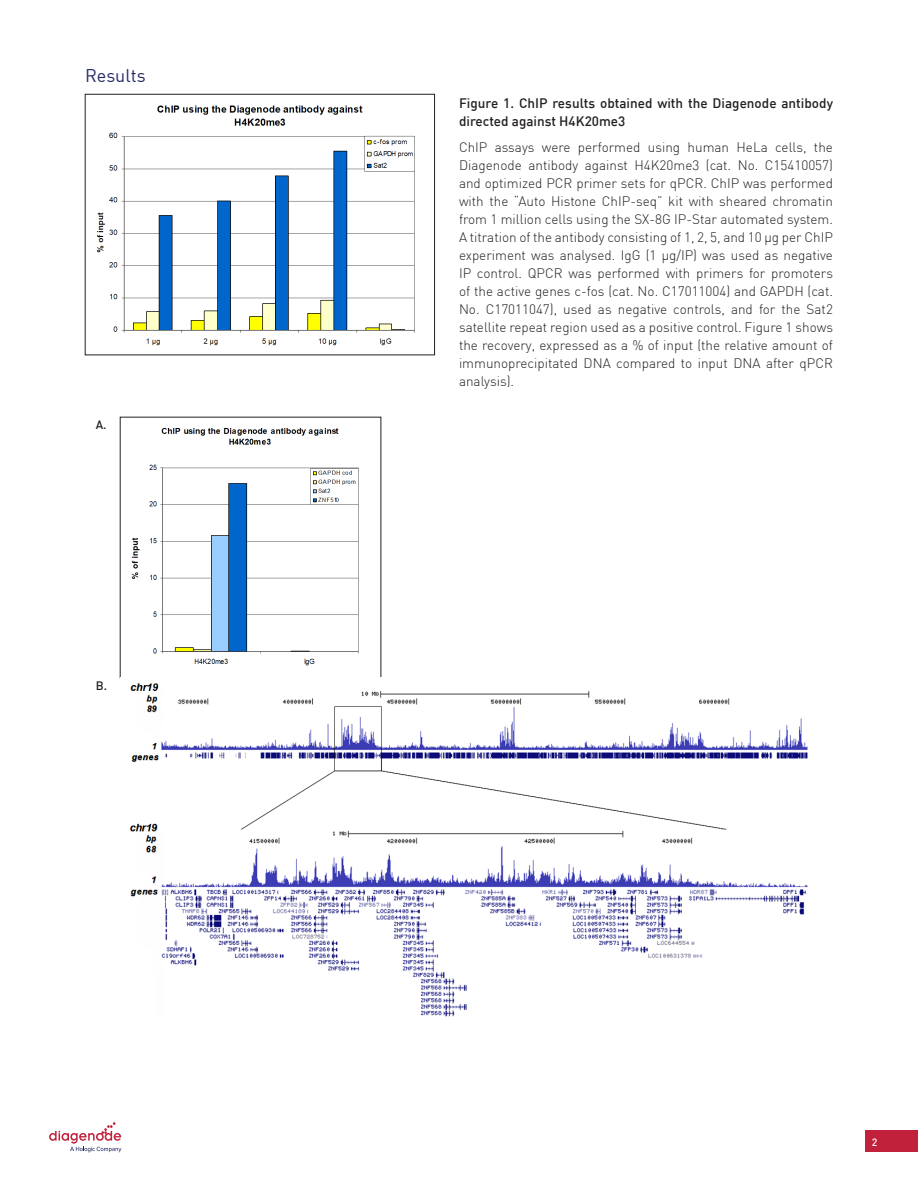
<style>
.page{position:relative;width:918px;height:1188px;background:#fff}
.page>*{position:absolute;margin:0;border:0;box-sizing:border-box;transform-origin:0 0}
.TITLE_2{font:18px "DIN";color:#252a66}
.BODY_justifié{font:300 13.5px/18px "DIN";color:#231f20;text-align:justify}
.BODY_justifié-2{font:500 13.5px/18px "DIN";color:#231f20}
.BODY_justifié-3{font:500 12px "DIN";color:#231f20}
.t1{font:500 10.5px "DIN";color:#fff}
</style>
<div class="page">
<div style="left:865px;top:1131px;width:53px;height:21px;background:#c1213a"></div>
<svg style="left:49px;top:1122px;width:72px;height:30px"></svg>
<img style="left:96px;top:105px;width:319px;height:241px">
<div style="left:85px;top:94px;width:350px;height:261px;border:1px solid #231f20"></div>
<img style="left:131px;top:428px;width:228px;height:238px">
<img style="left:130px;top:683px;width:678px;height:334px">
<p class="TITLE_2" style="left:85px;top:64px;width:62px">Results</p>
<p class="BODY_justifié-3" style="left:96px;top:417px;width:12px">A.</p>
<p class="BODY_justifié-3" style="left:96px;top:678px;width:13px">B.</p>
<p class="BODY_justifié-2" style="left:459px;top:93px;width:376px">Figure 1. ChIP results obtained with the Diagenode antibody directed against H4K20me3</p>
<p class="BODY_justifié" style="left:459px;top:138px;width:376px">ChIP assays were performed using human HeLa cells, the Diagenode antibody against H4K20me3 (cat. No. C15410057) and optimized PCR primer sets for qPCR. ChIP was performed with the “Auto Histone ChIP-seq” kit with sheared chromatin from 1 million cells using the SX-8G IP-Star automated system.<br>A titration of the antibody consisting of 1, 2, 5, and 10 µg per ChIP experiment was analysed. IgG (1 µg/IP) was used as negative IP control. QPCR was performed with primers for promoters of the active genes c-fos (cat. No. C17011004) and GAPDH (cat.<br>No. C17011047), used as negative controls, and for the Sat2 satellite repeat region used as a positive control. Figure 1 shows the recovery, expressed as a % of input (the relative amount of immunoprecipitated DNA compared to input DNA after qPCR analysis).</p>
<p class="t1" style="left:872px;top:1136px;width:7px">2</p>
</div>
